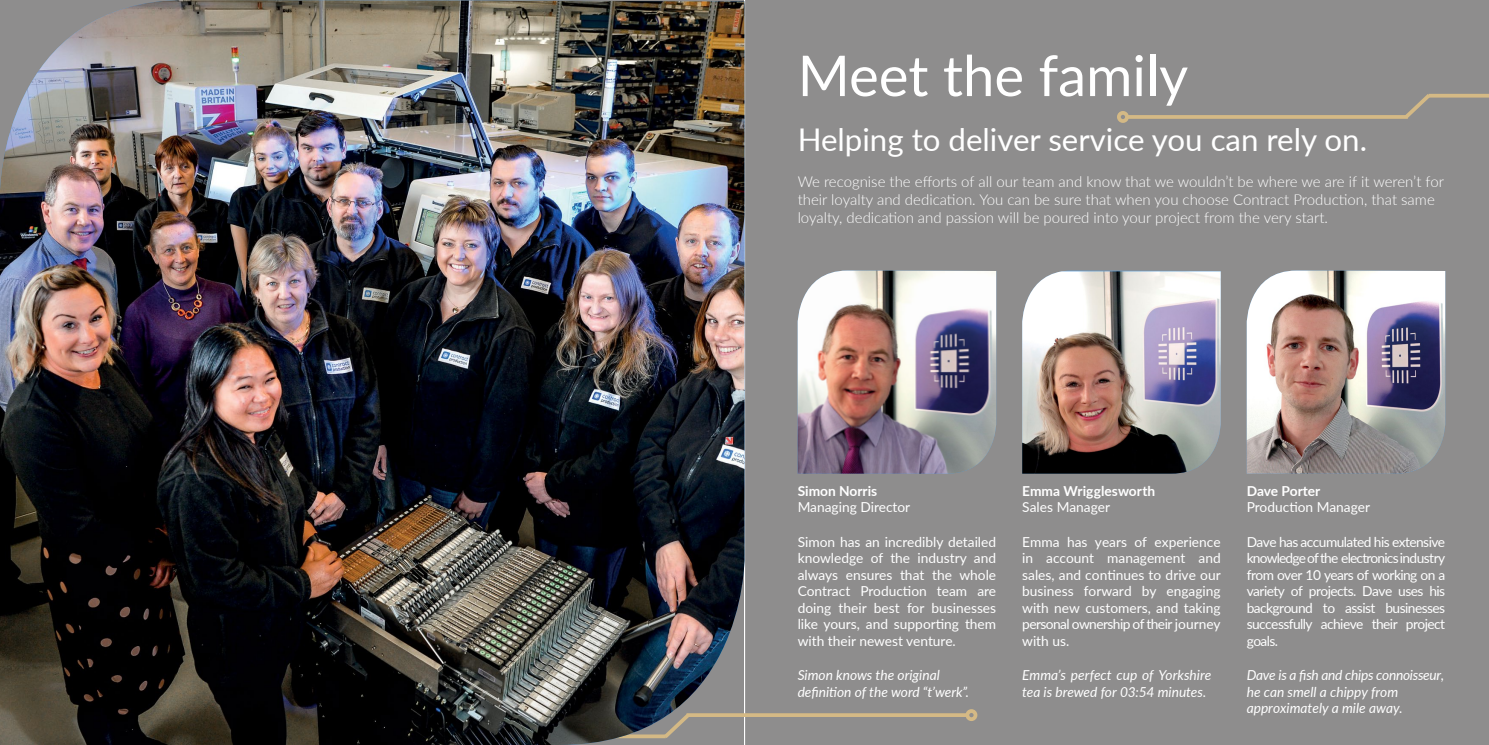
<style>
.page{position:relative;width:1489px;height:745px;background:#fff}
.page>*{position:absolute;margin:0;border:0;box-sizing:border-box;transform-origin:0 0}
.t1{font:56.25px "Lato";color:#fff}
.t2{font:31.25px "Lato";color:#fff}
.t3{font:300 15px/18px "Lato";color:#fff}
.t4{font:13.75px/16.5px "Lato";color:#fff;text-align:justify}
.t5{font:italic 13.75px/16.5px "Lato";color:#fff}
.t6{font:700 13.75px "Lato";color:#fff}
</style>
<div class="page">
<div style="left:744px;top:0;width:744px;height:744px;background:#8e8d8d"></div>
<img style="left:1246px;top:270px;width:198px;height:203px">
<img style="left:1022px;top:271px;width:198px;height:202px">
<img style="left:797px;top:270px;width:199px;height:203px">
<div style="left:965px;top:708px;width:12px;height:12px;border:4px solid #d4b985;border-radius:50%"></div>
<svg style="left:744px;top:712px;width:224px;height:4px"></svg>
<img style="left:0;top:0;width:744px;height:744px">
<div style="left:1116px;top:111px;width:12px;height:12px;border:4px solid #d4b985;border-radius:50%"></div>
<hr style="left:1126px;top:115px;width:281px;height:4px;background:#d4b985">
<svg style="left:1400px;top:90px;width:34px;height:32px"></svg>
<hr style="left:1428px;top:94px;width:60px;height:3px;background:#d4b985">
<h1 class="t1" style="left:797px;top:35px;width:392px">Meet the family</h1>
<h2 class="t2" style="left:797px;top:117px;width:571px">Helping to deliver service you can rely on.</h2>
<p class="t3" style="left:797px;top:172px;width:648px">We recognise the efforts of all our team and know that we wouldn’t be where we are if it weren’t for their loyalty and dedication. You can be sure that when you choose Contract Production, that same loyalty, dedication and passion will be poured into your project from the very start.</p>
<p class="t6" style="left:797px;top:480px;width:81px">Simon Norris</p>
<p class="t4" style="left:797px;top:498px;width:114px">Managing Director</p>
<p class="t4" style="left:797px;top:532px;width:200px">Simon has an incredibly detailed knowledge of the industry and always ensures that the whole Contract Production team are doing their best for businesses like yours, and supporting them with their newest venture.</p>
<p class="t5" style="left:797px;top:665px;width:173px">Simon knows the original definition of the word “t’werk”.</p>
<p class="t6" style="left:1022px;top:480px;width:135px">Emma Wrigglesworth</p>
<p class="t4" style="left:1022px;top:498px;width:89px">Sales Manager</p>
<p class="t4" style="left:1022px;top:532px;width:200px">Emma has years of experience in account management and sales, and continues to drive our business forward by engaging with new customers, and taking personal ownership of their journey with us.</p>
<p class="t5" style="left:1022px;top:666px;width:190px">Emma’s perfect cup of Yorkshire tea is brewed for 03:54 minutes.</p>
<p class="t6" style="left:1246px;top:480px;width:75px">Dave Porter</p>
<p class="t4" style="left:1246px;top:498px;width:125px">Production Manager</p>
<p class="t4" style="left:1246px;top:532px;width:200px">Dave has accumulated his extensive knowledge of the electronics industry from over 10 years of working on a variety of projects. Dave uses his background to assist businesses successfully achieve their project goals.</p>
<p class="t5" style="left:1246px;top:665px;width:199px">Dave is a fish and chips connoisseur, he can smell a chippy from approximately a mile away.</p>
</div>
